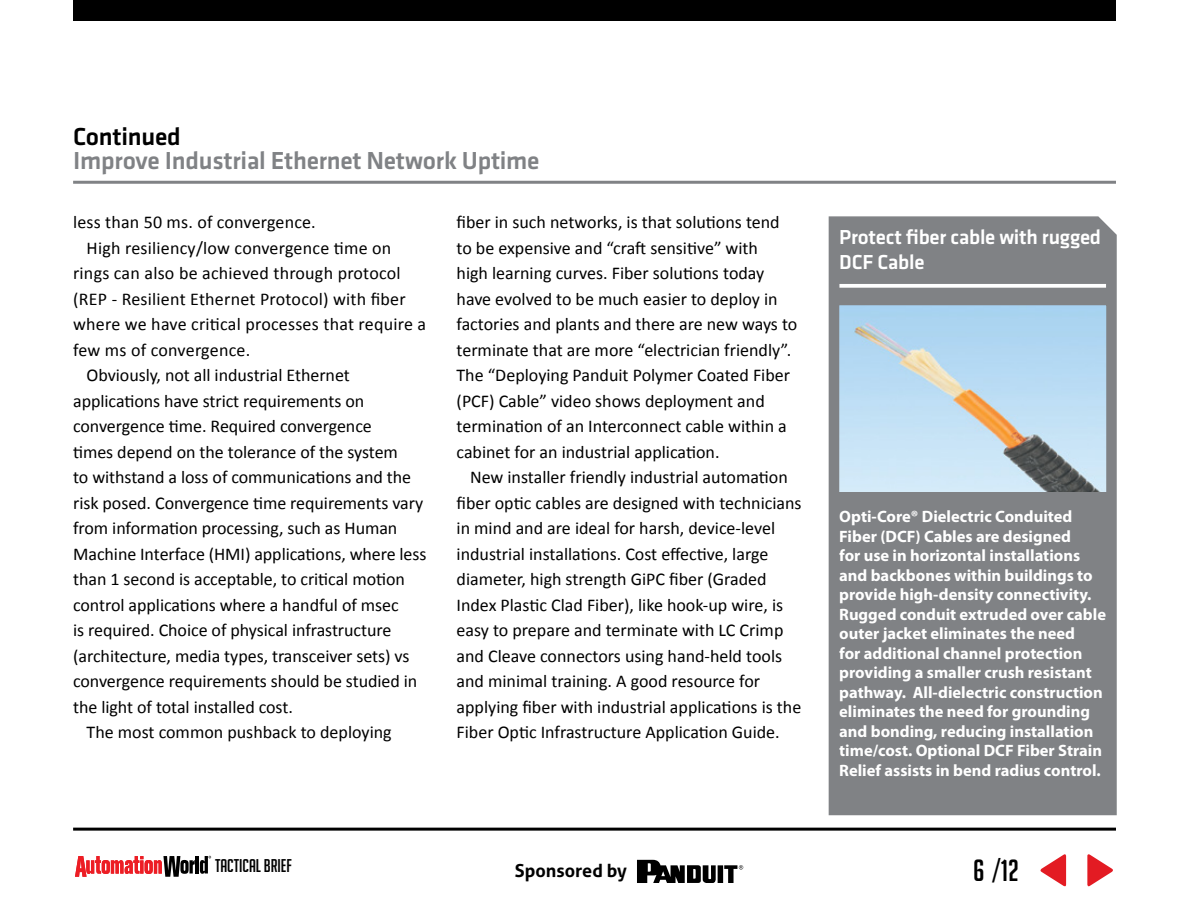
<style>
.page{position:relative;width:1188px;height:918px;background:#fff}
.page>*{position:absolute;margin:0;border:0;box-sizing:border-box;transform-origin:0 0}
.t1{font:30px "Big Noodle Titling";color:#000}
.t2{font:500 25.5px "Klavika";letter-spacing:-.01em;color:#808285}
.t3{font:500 25.5px "Klavika";letter-spacing:-.01em;color:#000}
.t4{font:500 21px/25.2px "Klavika";letter-spacing:-.01em;color:#fff}
.t5{font:18px/25.5px "Calibri";color:#000}
.t6{font:18px "Big Noodle Titling";color:#000}
.t7{font:700 18px "Aller";color:#000}
.t8{font:700 16.5px/19.5px "Myriad Pro";color:#fff}
</style>
<div class="page">
<svg style="left:75px;top:856px;width:136px;height:21px"></svg>
<svg style="left:1087px;top:854px;width:26px;height:33px"></svg>
<svg style="left:1040px;top:854px;width:26px;height:33px"></svg>
<div style="left:73px;top:0;width:1043px;height:21px;background:#000"></div>
<hr style="left:73px;top:828px;width:1043px;height:3px;background:#000">
<svg style="left:637px;top:860px;width:106px;height:23px"></svg>
<svg style="left:828px;top:216px;width:289px;height:600px"></svg>
<div style="left:838px;top:227px;width:269px;height:574px;background:#808285"></div>
<svg style="left:841px;top:284px;width:264px;height:4px"></svg>
<div style="left:838px;top:226px;width:270px;height:576px;border:2px solid #808285"></div>
<img style="left:841px;top:307px;width:264px;height:184px">
<div style="left:838px;top:304px;width:270px;height:190px;border:2px solid #808285"></div>
<hr style="left:73px;top:181px;width:1043px;height:3px;background:#808285">
<h2 class="t3" style="left:73px;top:122px;width:109px">Continued</h2>
<h2 class="t2" style="left:73px;top:146px;width:468px">Improve Industrial Ethernet Network Uptime</h2>
<p class="t5" style="left:73px;top:209px;width:244px">less than 50 ms. of convergence.</p>
<p class="t5" style="left:87px;top:235px;width:306px">High resiliency/low convergence time on</p>
<p class="t5" style="left:73px;top:260px;width:329px">rings can also be achieved through protocol</p>
<p class="t5" style="left:73px;top:286px;width:334px">(REP - Resilient Ethernet Protocol) with fiber</p>
<p class="t5" style="left:73px;top:311px;width:355px">where we have critical processes that require a</p>
<p class="t5" style="left:73px;top:337px;width:179px">few ms of convergence.</p>
<p class="t5" style="left:87px;top:362px;width:265px">Obviously, not all industrial Ethernet</p>
<p class="t5" style="left:73px;top:388px;width:293px">applications have strict requirements on</p>
<p class="t5" style="left:73px;top:413px;width:300px">convergence time. Required convergence</p>
<p class="t5" style="left:73px;top:439px;width:326px">times depend on the tolerance of the system</p>
<p class="t5" style="left:73px;top:464px;width:340px">to withstand a loss of communications and the</p>
<p class="t5" style="left:73px;top:490px;width:352px">risk posed. Convergence time requirements vary</p>
<p class="t5" style="left:73px;top:515px;width:326px">from information processing, such as Human</p>
<p class="t5" style="left:73px;top:541px;width:355px">Machine Interface (HMI) applications, where less</p>
<p class="t5" style="left:73px;top:566px;width:333px">than 1 second is acceptable, to critical motion</p>
<p class="t5" style="left:73px;top:592px;width:327px">control applications where a handful of msec</p>
<p class="t5" style="left:73px;top:617px;width:320px">is required. Choice of physical infrastructure</p>
<p class="t5" style="left:73px;top:643px;width:338px">(architecture, media types, transceiver sets) vs</p>
<p class="t5" style="left:73px;top:668px;width:346px">convergence requirements should be studied in</p>
<p class="t5" style="left:73px;top:694px;width:221px">the light of total installed cost.</p>
<p class="t5" style="left:87px;top:719px;width:307px">The most common pushback to deploying</p>
<p class="t5" style="left:457px;top:209px;width:342px">fiber in such networks, is that solutions tend to be expensive and “craft sensitive” with<br>high learning curves. Fiber solutions today have evolved to be much easier to deploy in factories and plants and there are new ways to terminate that are more “electrician friendly”.<br>The “Deploying Panduit Polymer Coated Fiber (PCF) Cable” video shows deployment and termination of an Interconnect cable within a cabinet for an industrial application.</p>
<p class="t5" style="left:457px;top:465px;width:347px;text-indent:14px">New installer friendly industrial automation fiber optic cables are designed with technicians in mind and are ideal for harsh, device-level industrial installations. Cost effective, large diameter, high strength GiPC fiber (Graded Index Plastic Clad Fiber), like hook-up wire, is easy to prepare and terminate with LC Crimp and Cleave connectors using hand-held tools and minimal training. A good resource for applying fiber with industrial applications is the Fiber Optic Infrastructure Application Guide.</p>
<p class="t4" style="left:839px;top:225px;width:263px">Protect fiber cable with rugged<br>DCF Cable</p>
<p class="t8" style="left:839px;top:507px;width:268px">Opti-Core® Dielectric Conduited Fiber (DCF) Cables are designed<br>for use in horizontal installations and backbones within buildings to provide high-density connectivity.<br>Rugged conduit extruded over cable outer jacket eliminates the need<br>for additional channel protection providing a smaller crush resistant pathway. All-dielectric construction eliminates the need for grounding and bonding, reducing installation time/cost. Optional DCF Fiber Strain Relief assists in bend radius control.</p>
<p class="t6" style="left:215px;top:856px;width:78px">TACTICAL BRIEF</p>
<p class="t7" style="left:515px;top:859px;width:114px">Sponsored by</p>
<h1 class="t1" style="left:973px;top:854px;width:48px">6 /12</h1>
</div>
